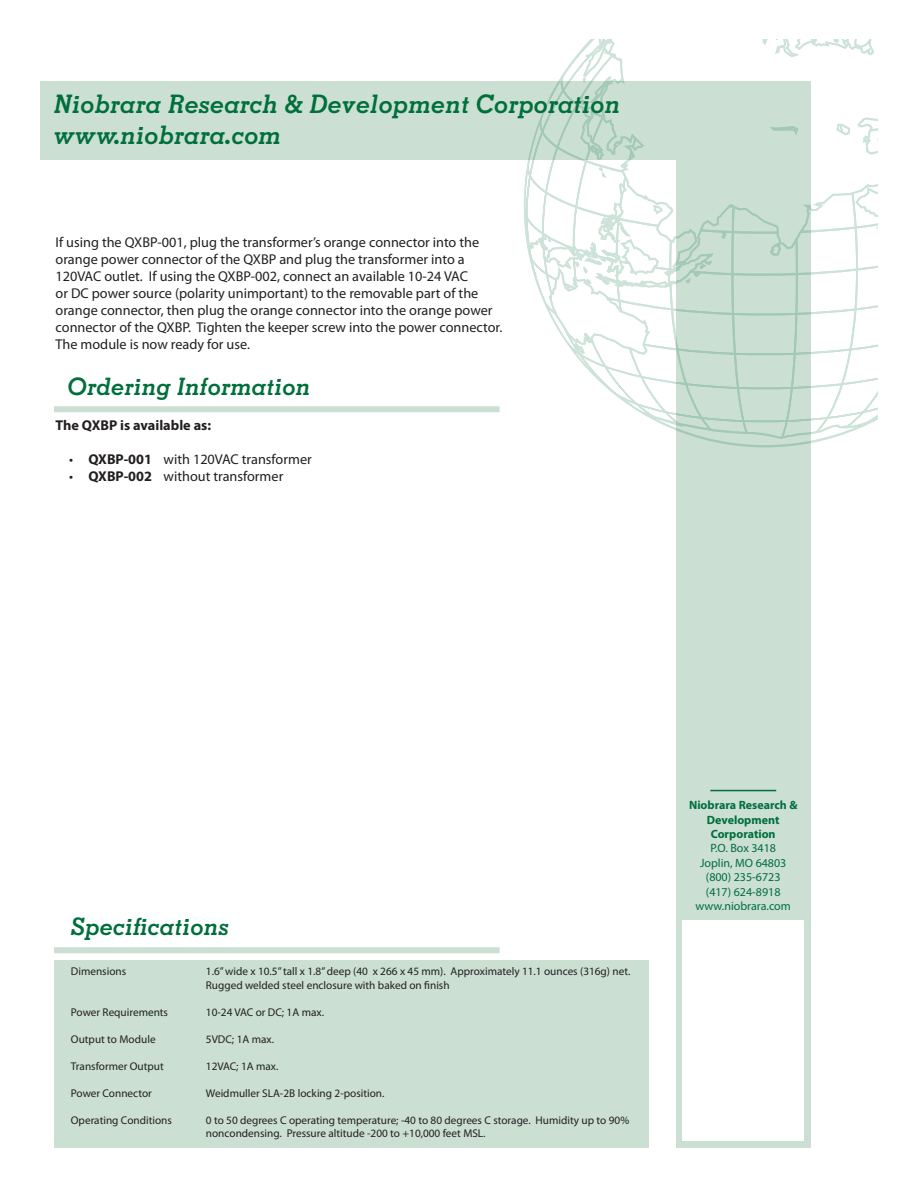
<style>
.page{position:relative;width:918px;height:1188px;background:#fff}
.page>*{position:absolute;margin:0;border:0;box-sizing:border-box;transform-origin:0 0}
.t1{font:italic 700 25.5px "Memphis LT";color:#006f3c}
.t2{font:italic 700 24px "Memphis LT";color:#006f3c}
.t3{font:14.25px/17.1px "Myriad Pro";color:#231f20}
.t4{font:700 14.25px "Myriad Pro";color:#231f20}
.t5{font:12px "Myriad Pro";color:#006f3c}
.t6{font:700 12px/14.4px "Myriad Pro";color:#006f3c;text-align:center}
.t7{font:11.25px/13.5px "Myriad Pro";color:#231f20}
.s1{font-weight:700}
</style>
<div class="page">
<div style="left:676px;top:81px;width:135px;height:1067px;background:#cbdfd3"></div>
<div style="left:40px;top:81px;width:771px;height:79px;background:#cbdfd3"></div>
<svg style="left:524px;top:40px;width:354px;height:407px"></svg>
<div style="left:54px;top:960px;width:595px;height:188px;background:#cbdfd3"></div>
<div style="left:682px;top:921px;width:122px;height:220px;background:#fff"></div>
<hr style="left:710px;top:790px;width:66px;height:1px;background:#006f3c">
<div style="left:54px;top:947px;width:446px;height:6px;background:#cbdfd3"></div>
<div style="left:54px;top:406px;width:446px;height:6px;background:#cbdfd3"></div>
<p class="t1" style="left:54px;top:88px;width:568px">Niobrara Research &amp; Development Corporation</p>
<p class="t1" style="left:54px;top:119px;width:229px">www.niobrara.com</p>
<p class="t3" style="left:56px;top:233px;width:448px">If using the QXBP-001, plug the transformer’s orange connector into the orange power connector of the QXBP and plug the transformer into a 120VAC outlet. If using the QXBP-002, connect an available 10-24 VAC<br>or DC power source (polarity unimportant) to the removable part of the orange connector, then plug the orange connector into the orange power connector of the QXBP. Tighten the keeper screw into the power connector.<br>The module is now ready for use.</p>
<p class="t2" style="left:68px;top:372px;width:245px">Ordering Information</p>
<p class="t4" style="left:56px;top:415px;width:157px">The QXBP is available as:</p>
<p class="t3" style="left:69px;top:450px;width:244px">• <span class="s1">QXBP-001</span> with 120VAC transformer</p>
<p class="t3" style="left:69px;top:467px;width:216px">• <span class="s1">QXBP-002</span> without transformer</p>
<p class="t2" style="left:71px;top:911px;width:160px">Specifications</p>
<p class="t7" style="left:71px;top:965px;width:57px">Dimensions</p>
<p class="t7" style="left:206px;top:965px;width:426px">1.6” wide x 10.5” tall x 1.8” deep (40 x 266 x 45 mm). Approximately 11.1 ounces (316g) net.<br>Rugged welded steel enclosure with baked on finish</p>
<p class="t7" style="left:71px;top:1005px;width:99px">Power Requirements</p>
<p class="t7" style="left:206px;top:1005px;width:120px">10-24 VAC or DC; 1A max.</p>
<p class="t7" style="left:71px;top:1032px;width:86px">Output to Module</p>
<p class="t7" style="left:206px;top:1032px;width:70px">5VDC; 1A max.</p>
<p class="t7" style="left:71px;top:1059px;width:94px">Transformer Output</p>
<p class="t7" style="left:206px;top:1059px;width:74px">12VAC; 1A max.</p>
<p class="t7" style="left:71px;top:1086px;width:83px">Power Connector</p>
<p class="t7" style="left:206px;top:1086px;width:180px">Weidmuller SLA-2B locking 2-position.</p>
<p class="t7" style="left:71px;top:1113px;width:103px">Operating Conditions</p>
<p class="t7" style="left:206px;top:1113px;width:425px">0 to 50 degrees C operating temperature; -40 to 80 degrees C storage. Humidity up to 90% noncondensing. Pressure altitude -200 to +10,000 feet MSL.</p>
<p class="t6" style="left:689px;top:798px;width:110px">Niobrara Research &amp;<br>Development</p>
<p class="t6" style="left:711px;top:826px;width:66px">Corporation</p>
<p class="t5" style="left:710px;top:841px;width:67px">P.O. Box 3418</p>
<p class="t5" style="left:700px;top:855px;width:88px">Joplin, MO 64803</p>
<p class="t5" style="left:706px;top:870px;width:76px">(800) 235-6723</p>
<p class="t5" style="left:706px;top:884px;width:76px">(417) 624-8918</p>
<p class="t5" style="left:696px;top:899px;width:97px">www.niobrara.com</p>
</div>
